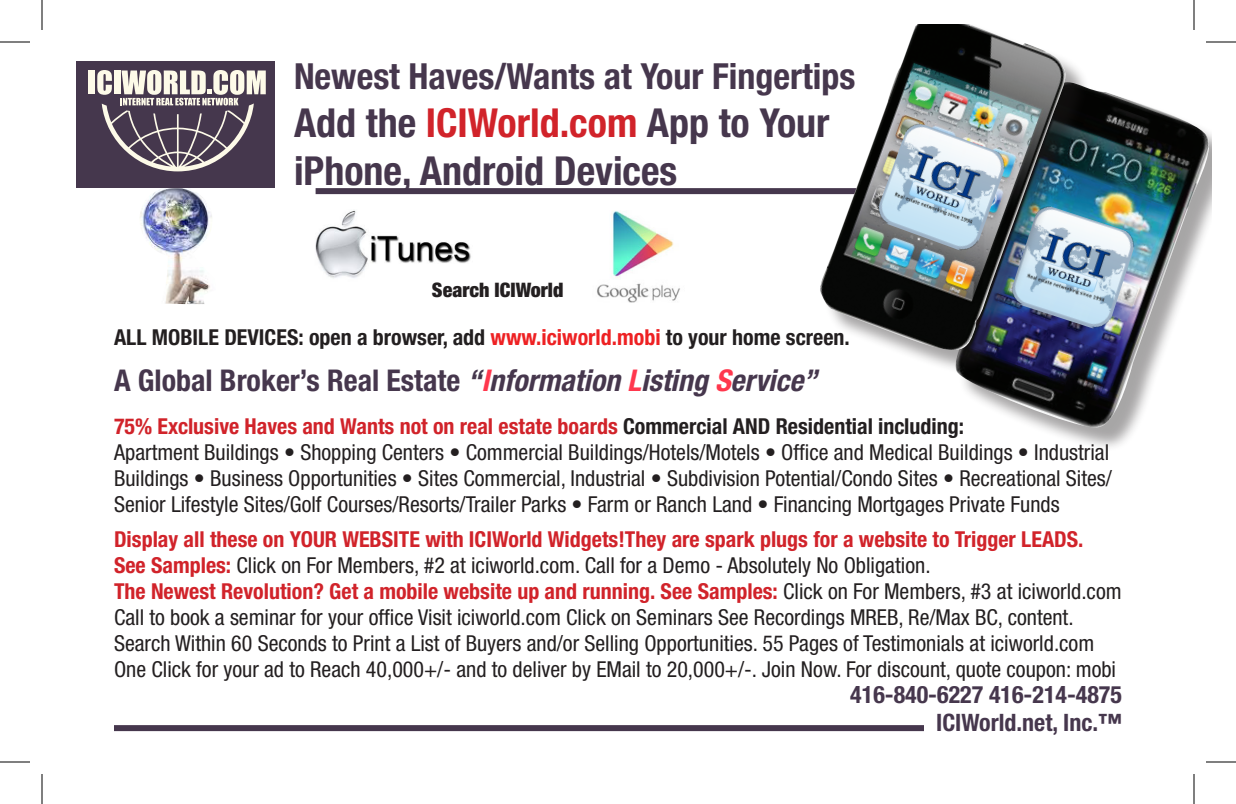
<style>
.page{position:relative;width:1236px;height:804px;background:#fff}
.page>*{position:absolute;margin:0;border:0;box-sizing:border-box;transform-origin:0 0}
.t1{font:700 condensed 40px/48px "Helvetica Neue";color:#46374d}
.t2{font:700 condensed 36px "Helvetica Neue";color:#46374d}
.t3{font:700 condensed 30px "Helvetica Neue";color:#46374d}
.t4{font:700 condensed 24px/28.8px "Helvetica Neue";color:#46374d;text-align:right}
.t5{font:condensed 22px/26px "Helvetica Neue";color:#231f20}
.t6{font:700 condensed 22px "Helvetica Neue";color:#231f20}
.t7{font:900 condensed 20px "Helvetica Neue";color:#231f20}
.s1{color:#d1232a}
.s2{color:#ee2123}
.s3{font-style:italic}
.s4{font-style:italic;color:#ff374d}
.s5{font-weight:700;color:#d1232a}
.s6{font-weight:700}
.s7{font-weight:500}
</style>
<div class="page">
<img style="left:140px;top:188px;width:72px;height:116px">
<div style="left:316px;top:188px;width:836px;height:6px;background:#46374d"></div>
<div style="left:114px;top:725px;width:810px;height:6px;background:#46374d"></div>
<div style="left:959px;top:86px;width:253px;height:366px;background:#231f20;opacity:.4"></div>
<img style="left:959px;top:86px;width:253px;height:346px">
<img style="left:315px;top:210px;width:156px;height:68px">
<div style="left:76px;top:62px;width:199px;height:126px;background:#45374d"></div>
<div style="left:89px;top:71px;width:6px;height:23px;background:#fdfae8"></div>
<svg style="left:97px;top:70px;width:169px;height:101px"></svg>
<img style="left:1090px;top:204px;width:48px;height:129px">
<img style="left:597px;top:211px;width:83px;height:91px">
<div style="left:823px;top:24px;width:267px;height:350px;background:#231f20;opacity:.4"></div>
<img style="left:818px;top:24px;width:249px;height:332px">
<img style="left:874px;top:120px;width:136px;height:135px">
<hr style="left:0;top:42px;width:30px;height:1px;background:#000">
<hr style="left:1206px;top:42px;width:30px;height:1px;background:#000">
<hr style="left:0;top:762px;width:30px;height:1px;background:#000">
<hr style="left:1206px;top:762px;width:30px;height:1px;background:#000">
<hr style="left:42px;top:0;width:1px;height:30px;background:#000">
<hr style="left:42px;top:774px;width:1px;height:30px;background:#000">
<hr style="left:1194px;top:0;width:1px;height:30px;background:#000">
<hr style="left:1194px;top:774px;width:1px;height:30px;background:#000">
<h2 class="t2" style="left:294px;top:54px;width:563px">Newest Haves/Wants at Your Fingertips</h2>
<h1 class="t1" style="left:294px;top:98px;width:537px">Add the <span class="s1">ICIWorld.com</span> App to Your iPhone, Android Devices</h1>
<p class="t7" style="left:432px;top:277px;width:133px">Search ICIWorld</p>
<p class="t6" style="left:114px;top:324px;width:737px">ALL MOBILE DEVICES: open a browser, add <span class="s2">www.iciworld.mobi</span> to your home screen.</p>
<h3 class="t3" style="left:114px;top:362px;width:705px">A Global Broker’s Real Estate <span class="s3">“</span><span class="s4">I</span><span class="s3">nformation</span> <span class="s4">L</span><span class="s3">isting</span> <span class="s4">S</span><span class="s3">ervice”</span></h3>
<p class="t5" style="left:114px;top:413px;width:999px"><span class="s5">75% Exclusive Haves and Wants not on real estate boards</span> <span class="s6">Commercial AND Residential including:<br></span>Apartment Buildings <span class="s7">•</span> Shopping Centers <span class="s7">•</span> Commercial Buildings/Hotels/Motels <span class="s7">•</span> Office and Medical Buildings <span class="s7">•</span> Industrial Buildings <span class="s7">•</span> Business Opportunities <span class="s7">•</span> Sites Commercial, Industrial <span class="s7">•</span> Subdivision Potential/Condo Sites <span class="s7">•</span> Recreational Sites/ Senior Lifestyle Sites/Golf Courses/Resorts/Trailer Parks <span class="s7">•</span> Farm or Ranch Land <span class="s7">•</span> Financing Mortgages Private Funds</p>
<p class="t5" style="left:114px;top:526px;width:1009px"><span class="s5">Display all these on YOUR WEBSITE with ICIWorld Widgets!They are spark plugs for a website to Trigger LEADS.<br>See Samples:</span> Click on For Members, #2 at iciworld.com. Call for a Demo - Absolutely No Obligation.<br><span class="s5">The Newest Revolution? Get a mobile website up and running. See Samples:</span> Click on For Members, #3 at iciworld.com Call to book a seminar for your office Visit iciworld.com Click on Seminars See Recordings MREB, Re/Max BC, content.<br>Search Within 60 Seconds to Print a List of Buyers and/or Selling Opportunities. 55 Pages of Testimonials at iciworld.com One Click for your ad to Reach 40,000+/- and to deliver by EMail to 20,000+/-. Join Now. For discount, quote coupon: mobi</p>
<p class="t4" style="left:850px;top:679px;width:273px">416-840-6227 416-214-4875<br>ICIWorld.net, Inc.™</p>
</div>
